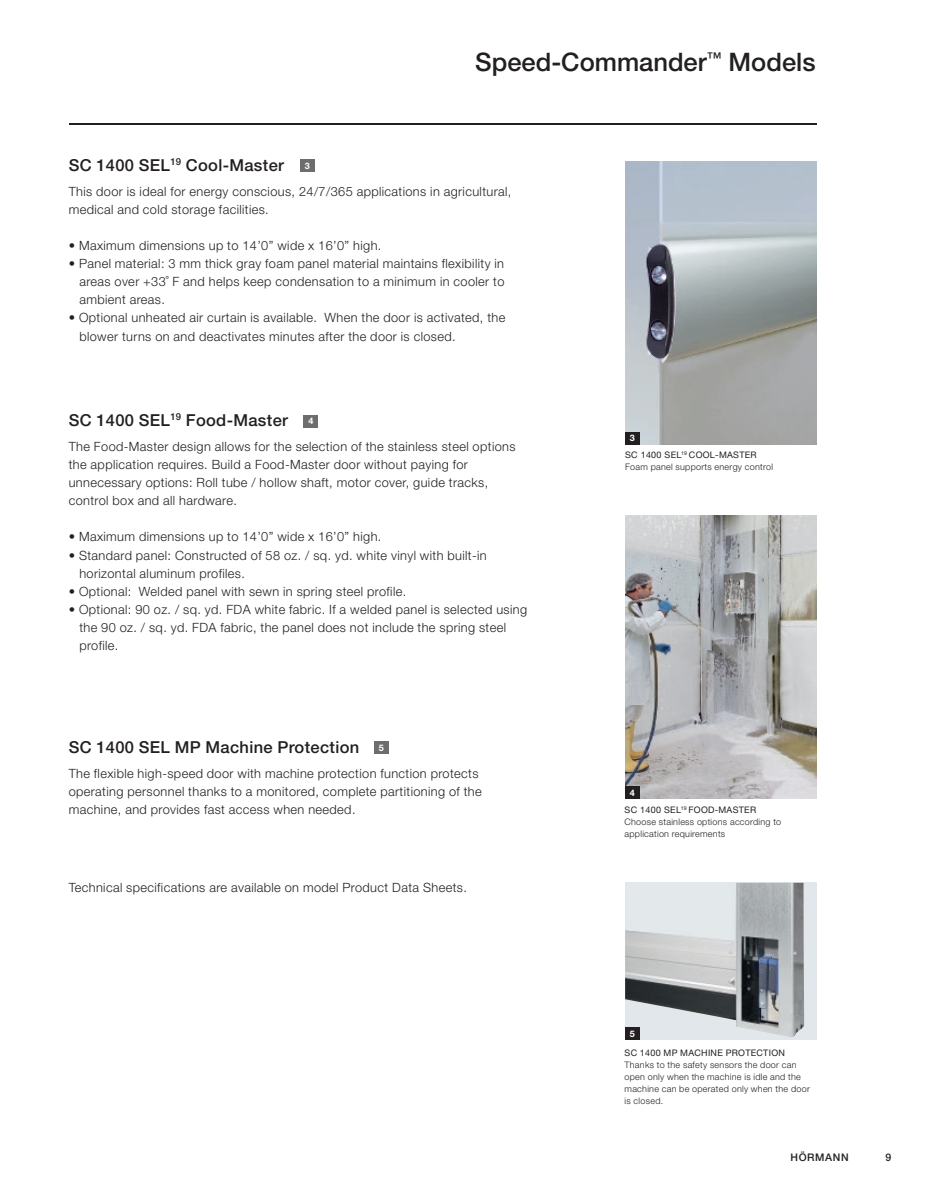
<style>
.page{position:relative;width:932px;height:1202px;background:#fff}
.page>*{position:absolute;margin:0;border:0;box-sizing:border-box;transform-origin:0 0}
.t1{font:500 25.5px "Hoermann Helvetica Neue";color:#231f20}
.t2{font:500 16.5px "Hoermann Helvetica Neue";letter-spacing:.02em;color:#231f20}
.t3{font:300 12.75px/18px "Hoermann Helvetica Neue";letter-spacing:.03em;color:#231f20}
.t4{font:500 10.5px "Hoermann Helvetica Neue";letter-spacing:.06em;color:#231f20}
.t5{font:300 9px/12px "Hoermann Helvetica Neue";letter-spacing:.03em;color:#231f20}
.t6{font:9px "Hoermann Helvetica Neue Rm";letter-spacing:.03em;color:#231f20}
.t7{font:700 9px "Hoermann Helvetica Neue";color:#fff}
</style>
<div class="page">
<div style="left:625px;top:882px;width:191px;height:158px;background:#e1e7ea"></div>
<img style="left:625px;top:882px;width:179px;height:155px">
<hr style="left:69px;top:123px;width:747px;height:2px;background:#231f20">
<div style="left:300px;top:159px;width:14px;height:13px;background:#6d6d6e"></div>
<img style="left:625px;top:161px;width:191px;height:283px">
<img style="left:625px;top:515px;width:191px;height:283px">
<div style="left:304px;top:415px;width:14px;height:12px;background:#6d6d6e"></div>
<div style="left:374px;top:741px;width:14px;height:13px;background:#6d6d6e"></div>
<div style="left:625px;top:431px;width:14px;height:13px;background:#231f20"></div>
<div style="left:625px;top:786px;width:14px;height:12px;background:#231f20"></div>
<div style="left:625px;top:1027px;width:14px;height:13px;background:#231f20"></div>
<p class="t2" style="left:69px;top:153px;width:217px">SC 1400 SEL<sup>19</sup> Cool-Master</p>
<p class="t7" style="left:305px;top:159px;width:7px">3</p>
<h1 class="t1" style="left:475px;top:44px;width:342px">Speed-Commander<sup>™</sup> Models</h1>
<p class="t3" style="left:69px;top:182px;width:444px">This door is ideal for energy conscious, 24/7/365 applications in agricultural, medical and cold storage facilities.</p>
<p class="t3" style="left:69px;top:236px;width:314px">• Maximum dimensions up to 14’0” wide x 16’0” high.</p>
<p class="t3" style="left:79px;top:254px;width:426px;text-align:justify;text-indent:-11px">• Panel material: 3 mm thick gray foam panel material maintains flexibility in areas over +33˚ F and helps keep condensation to a minimum in cooler to ambient areas.</p>
<p class="t3" style="left:79px;top:308px;width:427px;text-indent:-11px">• Optional unheated air curtain is available. When the door is activated, the blower turns on and deactivates minutes after the door is closed.</p>
<p class="t2" style="left:69px;top:408px;width:221px">SC 1400 SEL<sup>19</sup> Food-Master</p>
<p class="t7" style="left:308px;top:414px;width:7px">4</p>
<p class="t3" style="left:69px;top:437px;width:448px">The Food-Master design allows for the selection of the stainless steel options the application requires. Build a Food-Master door without paying for unnecessary options: Roll tube / hollow shaft, motor cover, guide tracks, control box and all hardware.</p>
<p class="t3" style="left:69px;top:527px;width:314px">• Maximum dimensions up to 14’0” wide x 16’0” high.</p>
<p class="t3" style="left:79px;top:545px;width:409px;text-indent:-11px">• Standard panel: Constructed of 58 oz. / sq. yd. white vinyl with built-in horizontal aluminum profiles.</p>
<p class="t3" style="left:69px;top:581px;width:339px">• Optional: Welded panel with sewn in spring steel profile.</p>
<p class="t3" style="left:79px;top:599px;width:449px;text-indent:-11px">• Optional: 90 oz. / sq. yd. FDA white fabric. If a welded panel is selected using the 90 oz. / sq. yd. FDA fabric, the panel does not include the spring steel profile.</p>
<p class="t2" style="left:69px;top:735px;width:292px">SC 1400 SEL MP Machine Protection</p>
<p class="t7" style="left:379px;top:741px;width:7px">5</p>
<p class="t3" style="left:69px;top:764px;width:414px">The flexible high-speed door with machine protection function protects operating personnel thanks to a monitored, complete partitioning of the machine, and provides fast access when needed.</p>
<p class="t3" style="left:69px;top:877px;width:400px">Technical specifications are available on model Product Data Sheets.</p>
<p class="t7" style="left:630px;top:431px;width:7px">3</p>
<p class="t6" style="left:625px;top:448px;width:133px">SC 1400 SEL<sup>19</sup> COOL-MASTER</p>
<p class="t5" style="left:625px;top:460px;width:149px">Foam panel supports energy control</p>
<p class="t7" style="left:630px;top:786px;width:7px">4</p>
<p class="t6" style="left:624px;top:803px;width:133px">SC 1400 SEL<sup>19</sup> FOOD-MASTER</p>
<p class="t5" style="left:624px;top:815px;width:158px">Choose stainless options according to application requirements</p>
<p class="t7" style="left:630px;top:1027px;width:7px">5</p>
<p class="t6" style="left:624px;top:1046px;width:162px">SC 1400 MP MACHINE PROTECTION</p>
<p class="t5" style="left:624px;top:1057px;width:187px">Thanks to the safety sensors the door can open only when the machine is idle and the machine can be operated only when the door is closed.</p>
<p class="t4" style="left:790px;top:1150px;width:60px">HÖRMANN</p>
<p class="t4" style="left:885px;top:1150px;width:7px">9</p>
</div>
